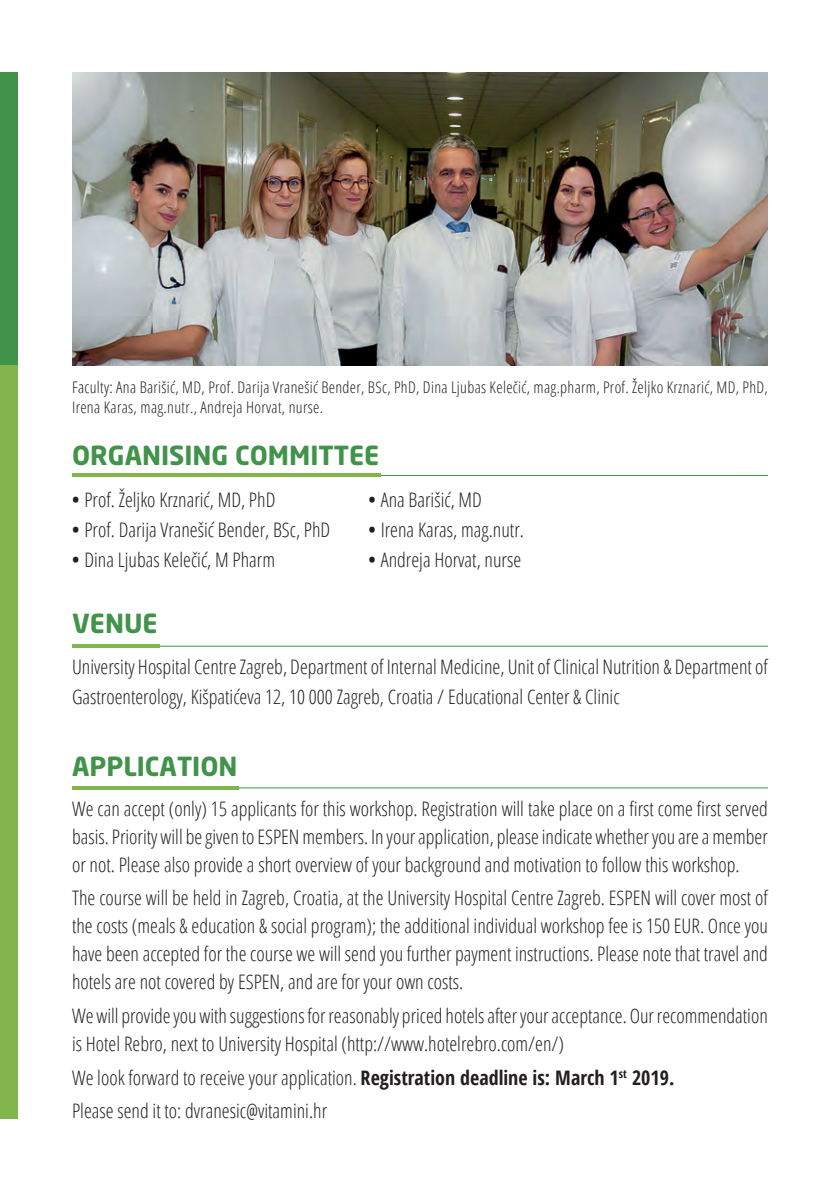
<style>
.page{position:relative;width:840px;height:1191px;background:#fff}
.page>*{position:absolute;margin:0;border:0;box-sizing:border-box;transform-origin:0 0}
.t1{font:700 26px "Neo Sans";color:#41934a}
.t2{font:300 condensed 20px/28px "Open Sans";color:#231f20}
.t3{font:300 condensed 16px/20px "Open Sans";letter-spacing:.02em;color:#231f20}
.s1{font-weight:700}
</style>
<div class="page">
<div style="left:0;top:72px;width:17px;height:294px;background:#41934a"></div>
<div style="left:0;top:366px;width:17px;height:753px;background:#82b54c"></div>
<hr style="left:353px;top:475px;width:414px;height:1px;background:#41934a">
<hr style="left:155px;top:645px;width:612px;height:1px;background:#41934a">
<hr style="left:222px;top:787px;width:545px;height:1px;background:#41934a">
<hr style="left:72px;top:786px;width:166px;height:4px;background:#82b54c">
<hr style="left:72px;top:473px;width:308px;height:4px;background:#82b54c">
<hr style="left:72px;top:644px;width:87px;height:4px;background:#82b54c">
<img style="left:72px;top:72px;width:695px;height:294px">
<p class="t3" style="left:72px;top:376px;width:697px">Faculty: Ana Barišić, MD, Prof. Darija Vranešić Bender, BSc, PhD, Dina Ljubas Kelečić, mag.pharm, Prof. Željko Krznarić, MD, PhD,<br>Irena Karas, mag.nutr., Andreja Horvat, nurse.</p>
<h1 class="t1" style="left:72px;top:445px;width:308px">ORGANISING COMMITTEE</h1>
<p class="t2" style="left:72px;top:485px;width:205px"><span class="s1">•</span> Prof. Željko Krznarić, MD, PhD</p>
<p class="t2" style="left:368px;top:485px;width:115px"><span class="s1">•</span> Ana Barišić, MD</p>
<p class="t2" style="left:72px;top:515px;width:260px"><span class="s1">•</span> Prof. Darija Vranešić Bender, BSc, PhD</p>
<p class="t2" style="left:368px;top:515px;width:157px"><span class="s1">•</span> Irena Karas, mag.nutr.</p>
<p class="t2" style="left:72px;top:545px;width:204px"><span class="s1">•</span> Dina Ljubas Kelečić, M Pharm</p>
<p class="t2" style="left:368px;top:545px;width:154px"><span class="s1">•</span> Andreja Horvat, nurse</p>
<h1 class="t1" style="left:72px;top:612px;width:87px">VENUE</h1>
<p class="t2" style="left:72px;top:651px;width:697px;line-height:30px">University Hospital Centre Zagreb, Department of Internal Medicine, Unit of Clinical Nutrition &amp; Department of<br>Gastroenterology, Kišpatićeva 12, 10 000 Zagreb, Croatia / Educational Center &amp; Clinic</p>
<h1 class="t1" style="left:72px;top:755px;width:167px">APPLICATION</h1>
<p class="t2" style="left:72px;top:793px;width:697px;text-align:justify">We can accept (only) 15 applicants for this workshop. Registration will take place on a first come first served basis. Priority will be given to ESPEN members. In your application, please indicate whether you are a member or not. Please also provide a short overview of your background and motivation to follow this workshop.</p>
<p class="t2" style="left:72px;top:883px;width:697px;text-align:justify">The course will be held in Zagreb, Croatia, at the University Hospital Centre Zagreb. ESPEN will cover most of the costs (meals &amp; education &amp; social program); the additional individual workshop fee is 150 EUR. Once you have been accepted for the course we will send you further payment instructions. Please note that travel and hotels are not covered by ESPEN, and are for your own costs.</p>
<p class="t2" style="left:72px;top:1001px;width:697px">We will provide you with suggestions for reasonably priced hotels after your acceptance. Our recommendation is Hotel Rebro, next to University Hospital (http://www.hotelrebro.com/en/)</p>
<p class="t2" style="left:72px;top:1060px;width:603px;line-height:33.6px">We look forward to receive your application. <span class="s1">Registration deadline is: March 1</span><sup>st</sup> <span class="s1">2019.<br></span>Please send it to: dvranesic@vitamini.hr</p>
</div>
